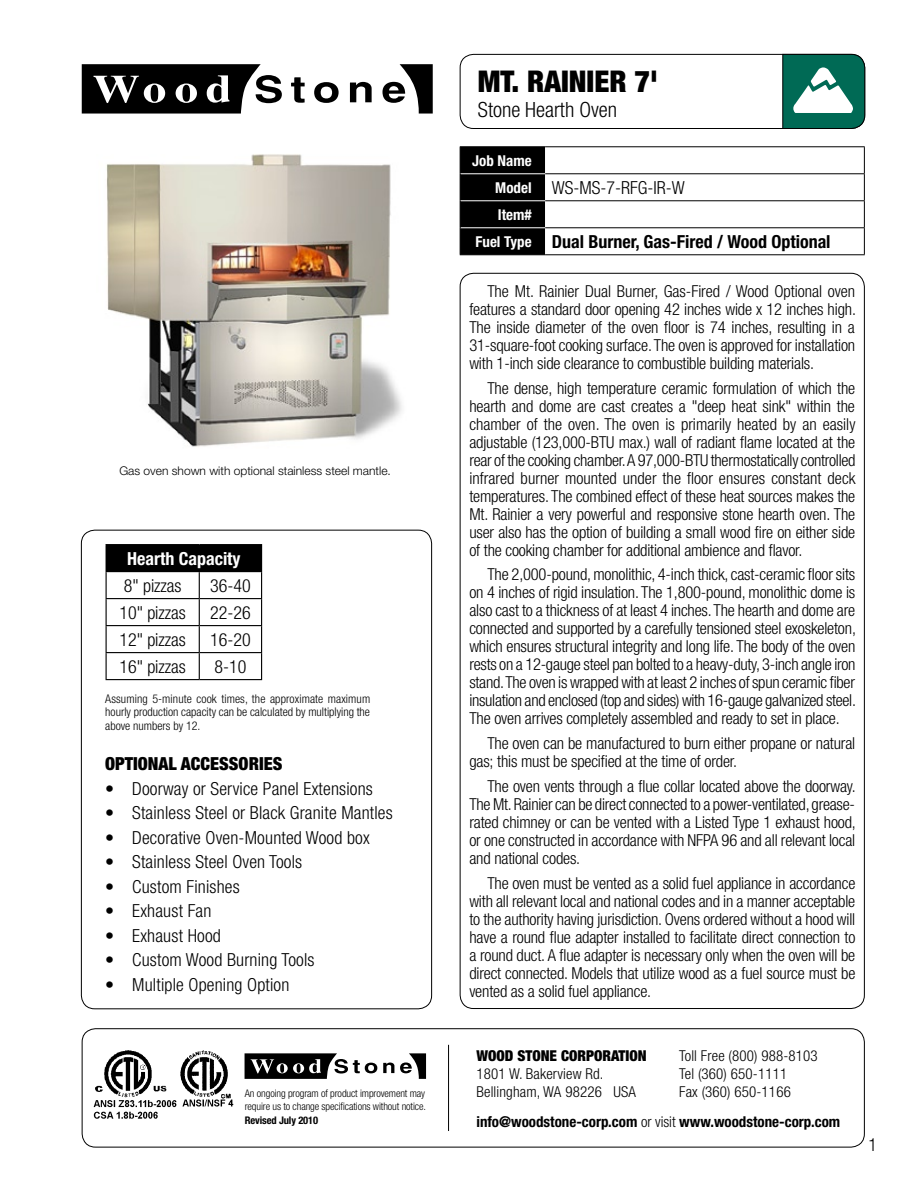
<style>
.page{position:relative;width:918px;height:1188px;background:#fff}
.page>*{position:absolute;margin:0;border:0;box-sizing:border-box;transform-origin:0 0}
.t1{font:900 condensed 30px "Helvetica Neue LT Std";color:#000}
.t2{font:300 condensed 21px "Helvetica Neue LT Std";color:#000}
.t3{font:300 condensed 18px "Helvetica Neue LT Std";letter-spacing:.01em;color:#000}
.t4{font:700 condensed 18px "Helvetica Neue LT Std";color:#000}
.t5{font:900 condensed 18px "Helvetica Neue LT Std";color:#000}
.t6{font:700 condensed 18px "Helvetica Neue LT Std";color:#fff}
.t7{font:300 condensed 16.5px/18px "Helvetica Neue LT Std";letter-spacing:-.01em;color:#000;text-align:justify}
.t8{font:300 condensed 15px/18px "Helvetica Neue LT Std";letter-spacing:.01em;color:#000}
.t9{font:700 condensed 15px "Helvetica Neue LT Std";color:#000}
.t10{font:900 condensed 15px "Helvetica Neue LT Std";color:#000}
.t11{font:700 condensed 15px "Helvetica Neue LT Std";color:#fff}
.t12{font:300 condensed 12px/13.5px "Helvetica Neue LT Std";color:#000;text-align:justify}
.t13{font:300 12px "Helvetica Neue LT Std";color:#000}
.t14{font:300 condensed 10.5px/13.5px "Helvetica Neue LT Std";letter-spacing:-.01em;color:#000}
.t15{font:700 condensed 10.5px "Helvetica Neue LT Std";letter-spacing:-.01em;color:#000}
.s1{font-weight:700;font-size:15px;color:#fff}
.s2{font-size:15px;color:#fff}
.s3{font-weight:300}
</style>
<div class="page">
<div style="left:106px;top:545px;width:156px;height:27px;background:#000"></div>
<hr style="left:106px;top:544px;width:93px;height:1px;background:#000">
<hr style="left:199px;top:544px;width:63px;height:1px;background:#000">
<hr style="left:106px;top:598px;width:93px;height:1px;background:#000">
<hr style="left:199px;top:598px;width:63px;height:1px;background:#000">
<hr style="left:106px;top:625px;width:93px;height:1px;background:#000">
<hr style="left:199px;top:625px;width:63px;height:1px;background:#000">
<hr style="left:106px;top:652px;width:93px;height:1px;background:#000">
<svg style="left:106px;top:572px;width:1px;height:107px"></svg>
<hr style="left:199px;top:652px;width:63px;height:1px;background:#000">
<svg style="left:199px;top:572px;width:1px;height:107px"></svg>
<svg style="left:261px;top:572px;width:1px;height:107px"></svg>
<hr style="left:106px;top:679px;width:93px;height:1px;background:#000">
<hr style="left:199px;top:679px;width:63px;height:1px;background:#000">
<div style="left:460px;top:54px;width:405px;height:75px;border:1px solid #000;border-radius:14px"></div>
<div style="left:82px;top:1028px;width:783px;height:119px;border:1px solid #000;border-radius:14px"></div>
<hr style="left:448px;top:1045px;width:1px;height:86px;background:#000">
<svg style="left:245px;top:1053px;width:115px;height:26px"></svg>
<div style="left:365px;top:1063px;width:12px;height:10px;background:#000;border-radius:50%"></div>
<svg style="left:368px;top:1065px;width:6px;height:6px"></svg>
<svg style="left:383px;top:1063px;width:11px;height:10px"></svg>
<svg style="left:400px;top:1053px;width:26px;height:26px"></svg>
<svg style="left:291px;top:77px;width:14px;height:26px"></svg>
<svg style="left:82px;top:64px;width:200px;height:50px"></svg>
<svg style="left:314px;top:82px;width:25px;height:21px"></svg>
<div style="left:321px;top:87px;width:11px;height:11px;background:#fff;border-radius:50%"></div>
<svg style="left:350px;top:82px;width:22px;height:20px"></svg>
<svg style="left:382px;top:64px;width:51px;height:50px"></svg>
<hr style="left:545px;top:146px;width:320px;height:1px;background:#000">
<hr style="left:460px;top:146px;width:85px;height:1px;background:#000">
<svg style="left:460px;top:147px;width:405px;height:108px"></svg>
<svg style="left:782px;top:54px;width:84px;height:75px"></svg>
<img style="left:93px;top:1050px;width:141px;height:69px">
<img style="left:106px;top:154px;width:296px;height:293px">
<p class="t13" style="left:119px;top:463px;width:273px">Gas oven shown with optional stainless steel mantle.</p>
<p class="t6" style="left:127px;top:547px;width:115px">Hearth Capacity</p>
<p class="t3" style="left:124px;top:575px;width:59px">8" pizzas</p>
<p class="t3" style="left:210px;top:575px;width:42px">36-40</p>
<p class="t3" style="left:119px;top:602px;width:68px">10" pizzas</p>
<p class="t3" style="left:210px;top:602px;width:42px">22-26</p>
<p class="t3" style="left:119px;top:629px;width:68px">12" pizzas</p>
<p class="t3" style="left:210px;top:629px;width:42px">16-20</p>
<p class="t3" style="left:119px;top:656px;width:68px">16" pizzas</p>
<p class="t3" style="left:214px;top:656px;width:33px">8-10</p>
<p class="t12" style="left:105px;top:691px;width:267px">Assuming 5-minute cook times, the approximate maximum hourly production capacity can be calculated by multiplying the above numbers by 12.</p>
<p class="t5" style="left:105px;top:753px;width:177px">OPTIONAL ACCESSORIES</p>
<p class="t3" style="left:105px;top:778px;width:269px">• Doorway or Service Panel Extensions</p>
<p class="t3" style="left:105px;top:803px;width:289px">• Stainless Steel or Black Granite Mantles</p>
<p class="t3" style="left:105px;top:827px;width:266px">• Decorative Oven-Mounted Wood box</p>
<p class="t3" style="left:105px;top:852px;width:198px">• Stainless Steel Oven Tools</p>
<p class="t3" style="left:105px;top:876px;width:136px">• Custom Finishes</p>
<p class="t3" style="left:105px;top:901px;width:108px">• Exhaust Fan</p>
<p class="t3" style="left:105px;top:925px;width:117px">• Exhaust Hood</p>
<p class="t3" style="left:105px;top:950px;width:211px">• Custom Wood Burning Tools</p>
<p class="t3" style="left:105px;top:974px;width:186px">• Multiple Opening Option</p>
<p class="t14" style="left:245px;top:1086px;width:183px">An ongoing program of product improvement may require us to change specifications without notice.</p>
<p class="t15" style="left:245px;top:1114px;width:75px">Revised July 2010</p>
<h1 class="t1" style="left:478px;top:62px;width:182px">MT. RAINIER 7'</h1>
<p class="t2" style="left:478px;top:98px;width:141px">Stone Hearth Oven</p>
<p class="t11" style="left:472px;top:151px;width:61px">Job Name</p>
<p class="t3" style="left:495px;top:177px;width:191px"><span class="s1">Model</span> WS-MS-7-RFG-IR-W</p>
<p class="t11" style="left:498px;top:205px;width:35px">Item#</p>
<p class="t4" style="left:476px;top:230px;width:357px"><span class="s2">Fuel Type</span> Dual Burner, Gas-Fired / Wood Optional</p>
<p class="t7" style="left:469px;top:282px;width:388px;text-indent:18px">The Mt. Rainier Dual Burner, Gas-Fired / Wood Optional oven features a standard door opening 42 inches wide x 12 inches high.<br>The inside diameter of the oven floor is 74 inches, resulting in a 31-square-foot cooking surface. The oven is approved for installation with 1-inch side clearance to combustible building materials.</p>
<p class="t7" style="left:469px;top:379px;width:388px;text-indent:18px">The dense, high temperature ceramic formulation of which the hearth and dome are cast creates a "deep heat sink" within the chamber of the oven. The oven is primarily heated by an easily adjustable (123,000-BTU max.) wall of radiant flame located at the rear of the cooking chamber. A 97,000-BTU thermostatically controlled infrared burner mounted under the floor ensures constant deck temperatures. The combined effect of these heat sources makes the Mt. Rainier a very powerful and responsive stone hearth oven. The user also has the option of building a small wood fire on either side of the cooking chamber for additional ambience and flavor.</p>
<p class="t7" style="left:469px;top:565px;width:388px;text-indent:18px">The 2,000-pound, monolithic, 4-inch thick, cast-ceramic floor sits on 4 inches of rigid insulation. The 1,800-pound, monolithic dome is also cast to a thickness of at least 4 inches. The hearth and dome are connected and supported by a carefully tensioned steel exoskeleton, which ensures structural integrity and long life. The body of the oven rests on a 12-gauge steel pan bolted to a heavy-duty, 3-inch angle iron stand. The oven is wrapped with at least 2 inches of spun ceramic fiber insulation and enclosed (top and sides) with 16-gauge galvanized steel.<br>The oven arrives completely assembled and ready to set in place.</p>
<p class="t7" style="left:469px;top:734px;width:387px;text-indent:18px">The oven can be manufactured to burn either propane or natural gas; this must be specified at the time of order.</p>
<p class="t7" style="left:469px;top:777px;width:388px;text-indent:18px">The oven vents through a flue collar located above the doorway.<br>The Mt. Rainier can be direct connected to a power-ventilated, grease&shy;rated chimney or can be vented with a Listed Type 1 exhaust hood, or one constructed in accordance with NFPA 96 and all relevant local and national codes.</p>
<p class="t7" style="left:469px;top:874px;width:388px;text-indent:18px">The oven must be vented as a solid fuel appliance in accordance with all relevant local and national codes and in a manner acceptable to the authority having jurisdiction. Ovens ordered without a hood will have a round flue adapter installed to facilitate direct connection to a round duct. A flue adapter is necessary only when the oven will be direct connected. Models that utilize wood as a fuel source must be vented as a solid fuel appliance.</p>
<p class="t10" style="left:477px;top:1046px;width:172px">WOOD STONE CORPORATION</p>
<p class="t8" style="left:477px;top:1064px;width:161px">1801 W. Bakerview Rd.<br>Bellingham, WA 98226 USA</p>
<p class="t8" style="left:679px;top:1046px;width:140px">Toll Free (800) 988-8103<br>Tel (360) 650-1111<br>Fax (360) 650-1166</p>
<p class="t9" style="left:476px;top:1112px;width:365px">info@woodstone-corp.com <span class="s3">or visit</span> www.woodstone-corp.com</p>
<p class="t3" style="left:868px;top:1135px;width:10px">1</p>
</div>
